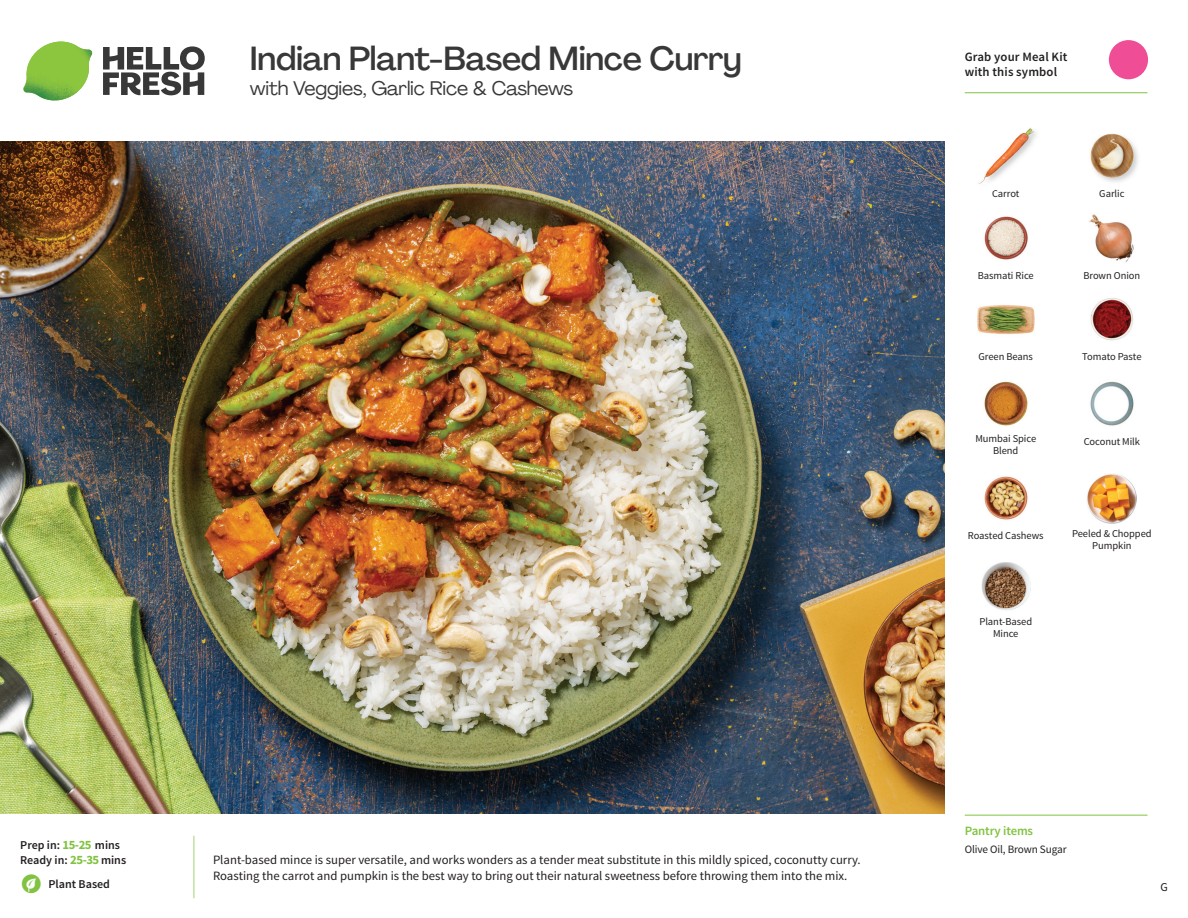
<style>
.page{position:relative;width:1188px;height:918px;background:#fff}
.page>*{position:absolute;margin:0;border:0;box-sizing:border-box;transform-origin:0 0}
.t1{font:500 33px "Agrandir";letter-spacing:-.01em;color:#383839}
.t2{font:19.5px "Agrandir";letter-spacing:-.01em;color:#383839}
.t3{font:12.75px/16.5px "Source Sans Pro";color:#231f20}
.t4{font:600 12.75px/15px "Source Sans Pro";letter-spacing:.01em;color:#231f20}
.t5{font:600 12.75px "Source Sans Pro";letter-spacing:-.01em;color:#81c340}
.t6{font:600 12px/15px "Source Sans Pro";color:#231f20}
.t7{font:12px "Source Sans Pro";color:#231f20}
.t8{font:11.25px "Source Sans Pro";letter-spacing:-.01em;color:#231f20}
.t9{font:10.5px/12px "Source Sans Pro";letter-spacing:-.005em;color:#231f20;text-align:center}
.s1{font-weight:700;font-size:12.75px;color:#81c340}
</style>
<div class="page">
<svg style="left:103px;top:46px;width:102px;height:49px"></svg>
<svg style="left:56px;top:41px;width:32px;height:54px"></svg>
<img style="left:74px;top:42px;width:18px;height:35px">
<img style="left:23px;top:42px;width:51px;height:59px">
<img style="left:0;top:142px;width:945px;height:672px">
<img style="left:1090px;top:298px;width:43px;height:43px">
<img style="left:1090px;top:381px;width:44px;height:45px">
<img style="left:984px;top:381px;width:44px;height:45px">
<img style="left:984px;top:476px;width:44px;height:44px">
<img style="left:981px;top:562px;width:50px;height:48px">
<img style="left:977px;top:305px;width:57px;height:29px">
<img style="left:984px;top:216px;width:44px;height:44px">
<img style="left:1089px;top:214px;width:45px;height:48px">
<img style="left:978px;top:128px;width:56px;height:56px">
<img style="left:1090px;top:133px;width:48px;height:49px">
<img style="left:1087px;top:474px;width:49px;height:49px">
<hr style="left:965px;top:815px;width:183px;height:1px;background:#81c340">
<svg style="left:1091px;top:40px;width:57px;height:54px"></svg>
<hr style="left:965px;top:92px;width:183px;height:1px;background:#81c340">
<h1 class="t1" style="left:250px;top:38px;width:494px">Indian Plant-Based Mince Curry</h1>
<h2 class="t2" style="left:250px;top:76px;width:325px">with Veggies, Garlic Rice &amp; Cashews</h2>
<p class="t6" style="left:20px;top:838px;width:107px">Prep in: <span class="s1">15-25</span> mins<br>Ready in: <span class="s1">25-35</span> mins</p>
<p class="t6" style="left:48px;top:877px;width:63px">Plant Based</p>
<p class="t3" style="left:213px;top:851px;width:649px">Plant-based mince is super versatile, and works wonders as a tender meat substitute in this mildly spiced, coconutty curry.<br>Roasting the carrot and pumpkin is the best way to bring out their natural sweetness before throwing them into the mix.</p>
<p class="t4" style="left:965px;top:50px;width:104px">Grab your Meal Kit with this symbol</p>
<p class="t9" style="left:992px;top:188px;width:29px">Carrot</p>
<p class="t9" style="left:1099px;top:188px;width:27px">Garlic</p>
<p class="t9" style="left:978px;top:270px;width:58px">Basmati Rice</p>
<p class="t9" style="left:1084px;top:270px;width:58px">Brown Onion</p>
<p class="t9" style="left:979px;top:351px;width:56px">Green Beans</p>
<p class="t9" style="left:1082px;top:351px;width:61px">Tomato Paste</p>
<p class="t9" style="left:975px;top:433px;width:62px">Mumbai Spice<br>Blend</p>
<p class="t9" style="left:1084px;top:435px;width:58px">Coconut Milk</p>
<p class="t9" style="left:968px;top:530px;width:77px">Roasted Cashews</p>
<p class="t9" style="left:979px;top:616px;width:54px">Plant-Based<br>Mince</p>
<p class="t9" style="left:1072px;top:527px;width:81px">Peeled &amp; Chopped<br>Pumpkin</p>
<p class="t5" style="left:965px;top:822px;width:70px">Pantry items</p>
<p class="t8" style="left:965px;top:842px;width:103px">Olive Oil, Brown Sugar</p>
<p class="t7" style="left:1160px;top:879px;width:9px">G</p>
</div>
